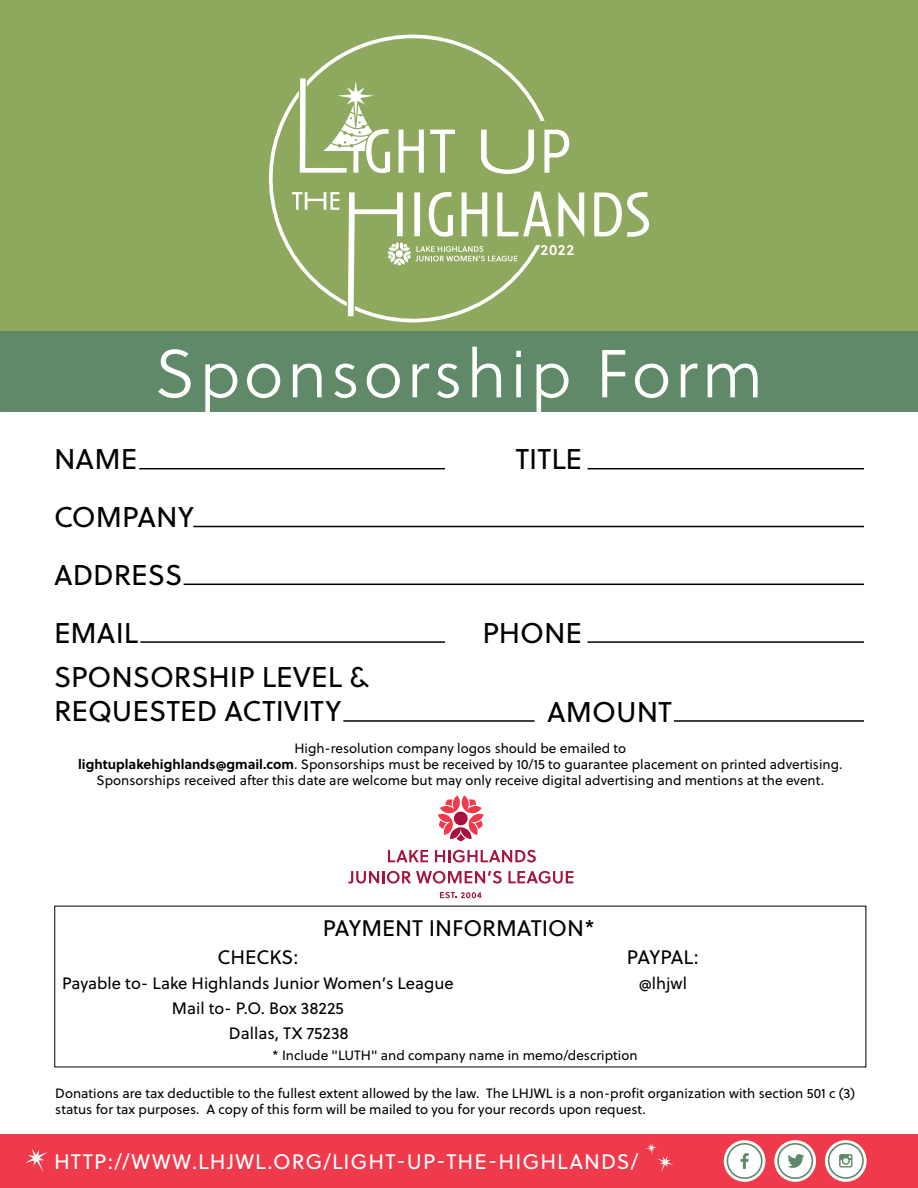
<style>
.page{position:relative;width:918px;height:1188px;background:#fff}
.page>*{position:absolute;margin:0;border:0;box-sizing:border-box;transform-origin:0 0}
.t1{font:67.5px "Soleil Lt";letter-spacing:.05em;color:#fff}
.t2{font:28.5px/57.8px "Soleil";color:#000}
.t3{font:22.5px "Soleil";color:#000}
.t4{font:21px "Soleil";letter-spacing:.05em;color:#fff}
.t5{font:19.5px "Soleil";color:#000}
.t6{font:16.5px/24.9px "Soleil";color:#000}
.t7{font:14.85px "Soleil Sb";color:#fff}
.t8{font:13.5px/16.2px "Soleil";color:#000}
.s1{font-weight:700}
</style>
<div class="page">
<div style="left:0;top:1134px;width:918px;height:54px;background:#ef3a4c"></div>
<svg style="left:724px;top:1140px;width:41px;height:42px"></svg>
<svg style="left:774px;top:1140px;width:42px;height:42px"></svg>
<svg style="left:825px;top:1140px;width:42px;height:42px"></svg>
<svg style="left:725px;top:1143px;width:39px;height:37px"></svg>
<svg style="left:776px;top:1143px;width:39px;height:37px"></svg>
<svg style="left:826px;top:1143px;width:39px;height:37px"></svg>
<div style="left:0;top:0;width:918px;height:333px;background:#8ea95d"></div>
<svg style="left:594px;top:192px;width:55px;height:45px"></svg>
<svg style="left:269px;top:35px;width:315px;height:287px"></svg>
<svg style="left:25px;top:1149px;width:22px;height:23px"></svg>
<svg style="left:646px;top:1143px;width:27px;height:29px"></svg>
<hr style="left:193px;top:526px;width:671px;height:1px;background:#000">
<hr style="left:184px;top:584px;width:680px;height:1px;background:#000">
<hr style="left:139px;top:468px;width:306px;height:1px;background:#000">
<hr style="left:588px;top:468px;width:276px;height:1px;background:#000">
<hr style="left:343px;top:720px;width:192px;height:2px;background:#000">
<hr style="left:674px;top:720px;width:190px;height:2px;background:#000">
<hr style="left:140px;top:641px;width:305px;height:2px;background:#000">
<hr style="left:588px;top:641px;width:276px;height:2px;background:#000">
<div style="left:0;top:332px;width:918px;height:80px;background:#5f8969"></div>
<svg style="left:438px;top:795px;width:46px;height:46px"></svg>
<svg style="left:388px;top:850px;width:40px;height:12px"></svg>
<svg style="left:435px;top:850px;width:101px;height:13px"></svg>
<svg style="left:348px;top:871px;width:154px;height:13px"></svg>
<svg style="left:508px;top:871px;width:65px;height:13px"></svg>
<svg style="left:440px;top:892px;width:42px;height:6px"></svg>
<p class="t7" style="left:541px;top:239px;width:35px">2022</p>
<h1 class="t1" style="left:155px;top:327px;width:610px">Sponsorship Form</h1>
<h2 class="t2" style="left:54px;top:430px;width:85px">NAME</h2>
<h2 class="t2" style="left:515px;top:430px;width:68px">TITLE</h2>
<h2 class="t2" style="left:54px;top:488px;width:141px">COMPANY<br>ADDRESS</h2>
<h2 class="t2" style="left:54px;top:603px;width:86px">EMAIL</h2>
<h2 class="t2" style="left:482px;top:603px;width:101px">PHONE</h2>
<h2 class="t2" style="left:54px;top:659px;width:316px;line-height:34.2px">SPONSORSHIP LEVEL &amp;<br>REQUESTED ACTIVITY</h2>
<h2 class="t2" style="left:547px;top:682px;width:127px">AMOUNT</h2>
<p class="t8" style="left:78px;top:740px;width:766px;text-align:center">High-resolution company logos should be emailed to<br><span class="s1">lightuplakehighlands@gmail.com</span>. Sponsorships must be received by 10/15 to guarantee placement on printed advertising.<br>Sponsorships received after this date are welcome but may only receive digital advertising and mentions at the event.</p>
<h3 class="t3" style="left:323px;top:912px;width:274px">PAYMENT INFORMATION*</h3>
<h3 class="t5" style="left:217px;top:943px;width:82px">CHECKS:</h3>
<p class="t6" style="left:62px;top:971px;width:393px">Payable to- Lake Highlands Junior Women’s League</p>
<p class="t6" style="left:229px;top:995px;width:121px;text-indent:-57px">Mail to- P.O. Box 38225<br>Dallas, TX 75238</p>
<h3 class="t5" style="left:627px;top:943px;width:73px">PAYPAL:</h3>
<p class="t6" style="left:639px;top:971px;width:50px">@lhjwl</p>
<p class="t8" style="left:272px;top:1047px;width:367px">* Include "LUTH" and company name in memo/description</p>
<p class="t8" style="left:55px;top:1084px;width:801px">Donations are tax deductible to the fullest extent allowed by the law. The LHJWL is a non-profit organization with section 501 c (3) status for tax purposes. A copy of this form will be mailed to you for your records upon request.</p>
<h3 class="t4" style="left:54px;top:1146px;width:586px">HTTP://WWW.LHJWL.ORG/LIGHT-UP-THE-HIGHLANDS/</h3>
</div>
